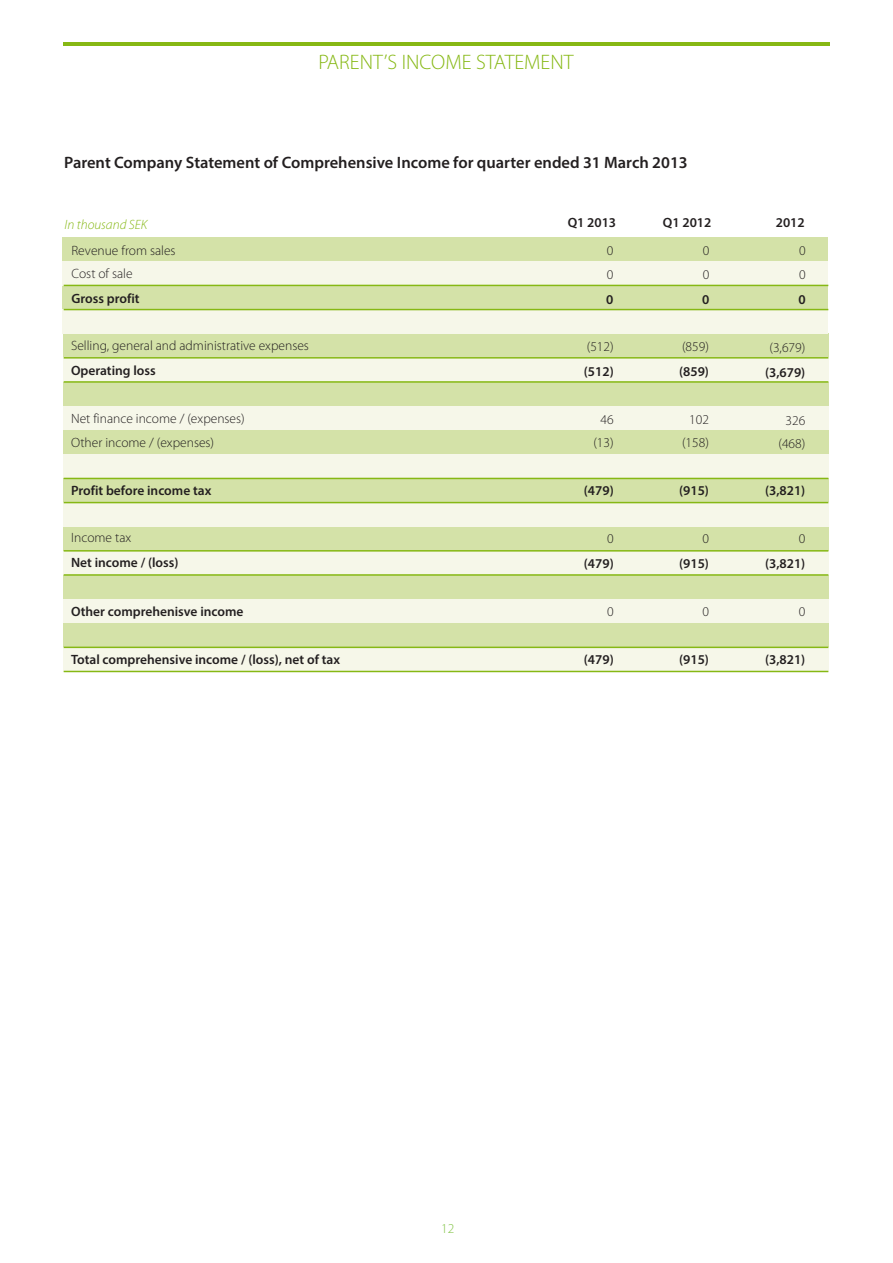
<style>
.page{position:relative;width:893px;height:1263px;background:#fff}
.page>*{position:absolute;margin:0;border:0;box-sizing:border-box;transform-origin:0 0}
.t1{font:300 21px "Myriad Pro";color:#86b814}
.t2{font:600 16.5px "Myriad Pro";color:#231f20}
.t3{font:600 13.5px "Myriad Pro";color:#231f20}
.t4{font:300 13.5px/23.1px "Myriad Pro";color:#231f20}
.t5{font:italic 300 13.5px "Myriad Pro";color:#86b814}
.t6{font:300 13.5px "Myriad Pro";color:#7fc241}
</style>
<div class="page">
<hr style="left:63px;top:42px;width:766px;height:4px;background:#86b814">
<div style="left:63px;top:575px;width:765px;height:24px;background:#d4e2a8"></div>
<div style="left:63px;top:599px;width:765px;height:24px;background:#f6f7e9"></div>
<div style="left:63px;top:623px;width:765px;height:24px;background:#d4e2a8"></div>
<div style="left:63px;top:647px;width:765px;height:24px;background:#f6f7e9"></div>
<div style="left:63px;top:551px;width:765px;height:24px;background:#f6f7e9"></div>
<div style="left:63px;top:382px;width:765px;height:24px;background:#d4e2a8"></div>
<div style="left:63px;top:527px;width:765px;height:24px;background:#d4e2a8"></div>
<div style="left:63px;top:406px;width:765px;height:24px;background:#f6f7e9"></div>
<div style="left:63px;top:430px;width:765px;height:24px;background:#d4e2a8"></div>
<div style="left:63px;top:454px;width:765px;height:24px;background:#f6f7e9"></div>
<div style="left:63px;top:334px;width:765px;height:24px;background:#d4e2a8"></div>
<div style="left:63px;top:478px;width:765px;height:25px;background:#d4e2a8"></div>
<div style="left:63px;top:358px;width:765px;height:24px;background:#f6f7e9"></div>
<div style="left:63px;top:503px;width:765px;height:24px;background:#f6f7e9"></div>
<hr style="left:64px;top:550px;width:764px;height:2px;background:#86b814">
<hr style="left:64px;top:574px;width:764px;height:2px;background:#86b814">
<hr style="left:64px;top:357px;width:764px;height:2px;background:#86b814">
<hr style="left:64px;top:381px;width:764px;height:2px;background:#86b814">
<hr style="left:64px;top:647px;width:764px;height:1px;background:#86b814">
<hr style="left:64px;top:671px;width:764px;height:1px;background:#86b814">
<hr style="left:64px;top:478px;width:764px;height:1px;background:#86b814">
<hr style="left:64px;top:502px;width:764px;height:1px;background:#86b814">
<div style="left:63px;top:285px;width:765px;height:25px;background:#d4e2a8"></div>
<div style="left:63px;top:310px;width:765px;height:24px;background:#f6f7e9"></div>
<div style="left:63px;top:237px;width:765px;height:24px;background:#d4e2a8"></div>
<div style="left:63px;top:261px;width:765px;height:24px;background:#f6f7e9"></div>
<hr style="left:64px;top:285px;width:764px;height:1px;background:#86b814">
<hr style="left:64px;top:309px;width:764px;height:1px;background:#86b814">
<h1 class="t1" style="left:319px;top:53px;width:257px">PARENT’S INCOME STATEMENT</h1>
<p class="t2" style="left:64px;top:156px;width:625px">Parent Company Statement of Comprehensive Income for quarter ended 31 March 2013</p>
<p class="t5" style="left:65px;top:219px;width:84px">In thousand SEK</p>
<p class="t4" style="left:72px;top:240px;width:106px">Revenue from sales<br>Cost of sale</p>
<p class="t3" style="left:72px;top:293px;width:70px">Gross profit</p>
<p class="t4" style="left:71px;top:335px;width:239px">Selling, general and administrative expenses</p>
<p class="t3" style="left:71px;top:365px;width:86px">Operating loss</p>
<p class="t4" style="left:71px;top:408px;width:175px">Net finance income / (expenses)<br>Other income / (expenses)</p>
<p class="t3" style="left:71px;top:485px;width:142px">Profit before income tax</p>
<p class="t4" style="left:71px;top:527px;width:62px">Income tax</p>
<p class="t3" style="left:71px;top:557px;width:109px">Net income / (loss)</p>
<p class="t3" style="left:71px;top:605px;width:174px">Other comprehenisve income</p>
<p class="t3" style="left:71px;top:654px;width:270px">Total comprehensive income / (loss), net of tax</p>
<p class="t3" style="left:568px;top:217px;width:50px">Q1 2013</p>
<p class="t3" style="left:776px;top:217px;width:30px">2012</p>
<p class="t3" style="left:663px;top:217px;width:50px">Q1 2012</p>
<p class="t4" style="left:607px;top:241px;width:8px">0<br>0</p>
<p class="t3" style="left:606px;top:293px;width:9px">0</p>
<p class="t4" style="left:587px;top:336px;width:28px">(512)</p>
<p class="t3" style="left:584px;top:365px;width:31px">(512)</p>
<p class="t4" style="left:593px;top:409px;width:22px;text-align:center">46 (13)</p>
<p class="t3" style="left:584px;top:485px;width:31px">(479)</p>
<p class="t4" style="left:607px;top:528px;width:8px">0</p>
<p class="t3" style="left:584px;top:558px;width:31px">(479)</p>
<p class="t4" style="left:607px;top:601px;width:8px">0</p>
<p class="t3" style="left:584px;top:654px;width:31px">(479)</p>
<p class="t4" style="left:703px;top:241px;width:8px">0<br>0</p>
<p class="t3" style="left:702px;top:293px;width:9px">0</p>
<p class="t4" style="left:682px;top:336px;width:28px">(859)</p>
<p class="t3" style="left:679px;top:365px;width:31px">(859)</p>
<p class="t4" style="left:682px;top:409px;width:28px;text-align:center">102 (158)</p>
<p class="t3" style="left:679px;top:485px;width:31px">(915)</p>
<p class="t4" style="left:702px;top:528px;width:8px">0</p>
<p class="t3" style="left:679px;top:558px;width:31px">(915)</p>
<p class="t4" style="left:702px;top:601px;width:8px">0</p>
<p class="t3" style="left:679px;top:654px;width:31px">(915)</p>
<p class="t4" style="left:799px;top:241px;width:8px">0<br>0</p>
<p class="t3" style="left:798px;top:293px;width:9px">0</p>
<p class="t4" style="left:769px;top:337px;width:37px">(3,679)</p>
<p class="t3" style="left:765px;top:367px;width:42px">(3,679)</p>
<p class="t4" style="left:778px;top:410px;width:28px;text-align:center">326 (468)</p>
<p class="t3" style="left:765px;top:485px;width:42px">(3,821)</p>
<p class="t4" style="left:799px;top:528px;width:8px">0</p>
<p class="t3" style="left:765px;top:558px;width:42px">(3,821)</p>
<p class="t4" style="left:799px;top:601px;width:8px">0</p>
<p class="t3" style="left:765px;top:654px;width:42px">(3,821)</p>
<p class="t6" style="left:441px;top:1223px;width:15px">12</p>
</div>
